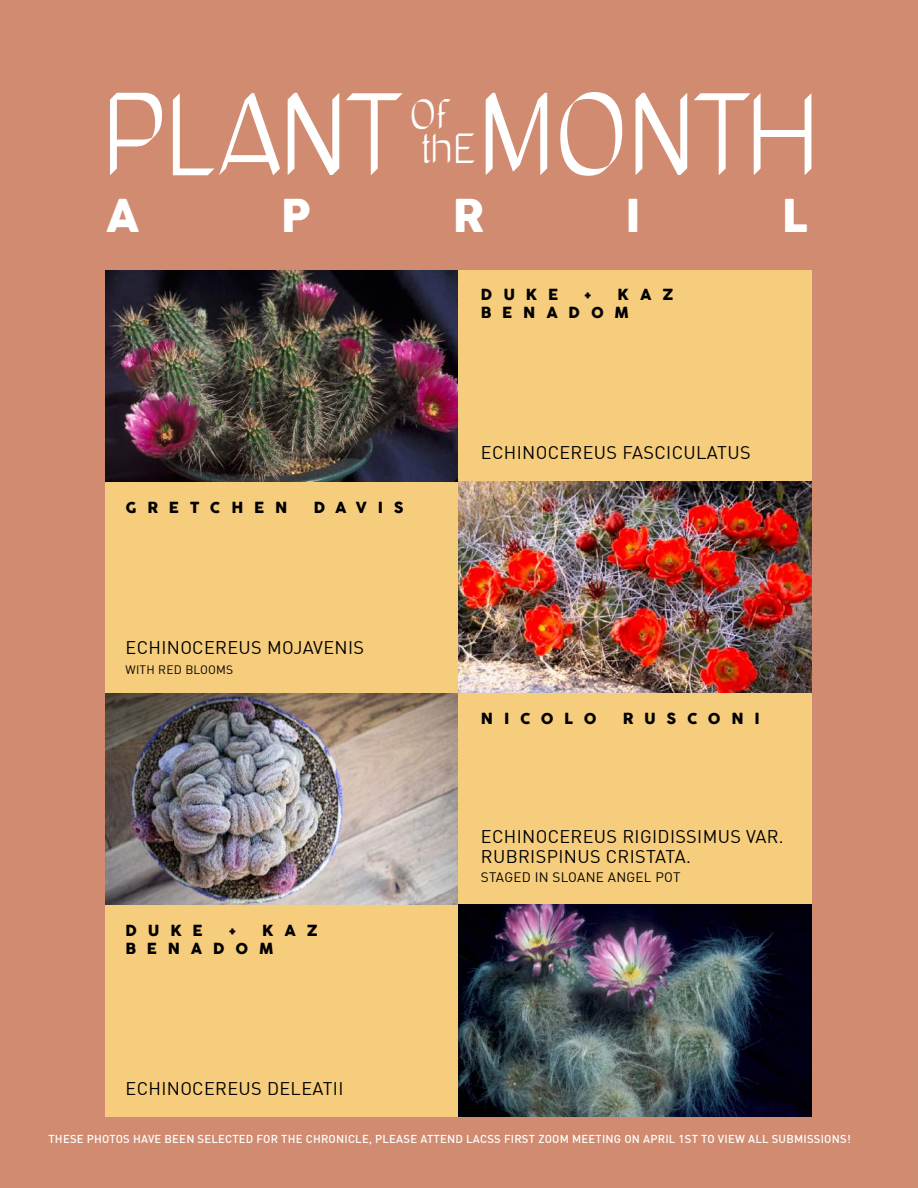
<style>
.page{position:relative;width:918px;height:1188px;background:#d08b70}
.page>*{position:absolute;margin:0;border:0;box-sizing:border-box;transform-origin:0 0}
.t1{font:92.4px "Se NSKYDEMO";color:#fff}
.t2{font:44.25px "Cocogoose";color:#fff}
.t3{font:33.15px/34.8px "Se NSKYDEMO";color:#fff}
.t4{font:18px/19.8px "Adihaus DIN";letter-spacing:.02em;color:#000}
.t5{font:15px/18px "Cocogoose";letter-spacing:.72em;color:#000}
.t6{font:13.5px "Adihaus DIN";letter-spacing:.02em;color:#000}
.t7{font:12px "Adihaus DIN";letter-spacing:.02em;color:#000}
.t8{font:500 11.25px "Adihaus DIN";letter-spacing:.02em;color:#fff}
</style>
<div class="page">
<img style="left:105px;top:270px;width:353px;height:212px">
<div style="left:459px;top:270px;width:353px;height:212px;background:#f6cd7c"></div>
<div style="left:105px;top:482px;width:354px;height:211px;background:#f6cd7c"></div>
<img style="left:459px;top:482px;width:353px;height:211px">
<img style="left:105px;top:693px;width:354px;height:212px">
<div style="left:459px;top:693px;width:353px;height:212px;background:#f6cd7c"></div>
<div style="left:105px;top:905px;width:354px;height:212px;background:#f6cd7c"></div>
<img style="left:459px;top:905px;width:353px;height:212px">
<h1 class="t1" style="left:105px;top:86px;width:710px">PLANT MONTH</h1>
<h2 class="t2" style="left:106px;top:185px;width:35px">A</h2>
<h2 class="t2" style="left:281px;top:185px;width:31px">P</h2>
<h2 class="t2" style="left:453px;top:185px;width:33px">R</h2>
<h2 class="t2" style="left:625px;top:185px;width:17px">I</h2>
<h2 class="t2" style="left:783px;top:185px;width:28px">L</h2>
<h3 class="t3" style="left:420px;top:100px;width:57px;text-indent:-10px">of the</h3>
<p class="t5" style="left:481px;top:286px;width:79px">DUKE</p>
<p class="t5" style="left:584px;top:286px;width:8px">+</p>
<p class="t5" style="left:481px;top:286px;width:194px;text-indent:137px">KAZ<br>BENADOM</p>
<p class="t5" style="left:126px;top:499px;width:163px">GRETCHEN</p>
<p class="t5" style="left:314px;top:499px;width:91px">DAVIS</p>
<p class="t4" style="left:126px;top:636px;width:240px">ECHINOCEREUS MOJAVENIS</p>
<p class="t7" style="left:126px;top:660px;width:109px">WITH RED BLOOMS</p>
<p class="t5" style="left:126px;top:922px;width:79px">DUKE</p>
<p class="t5" style="left:229px;top:922px;width:8px">+</p>
<p class="t5" style="left:126px;top:922px;width:194px;text-indent:137px">KAZ<br>BENADOM</p>
<p class="t4" style="left:481px;top:441px;width:271px">ECHINOCEREUS FASCICULATUS</p>
<p class="t5" style="left:481px;top:710px;width:117px">NICOLO</p>
<p class="t5" style="left:623px;top:710px;width:139px">RUSCONI</p>
<p class="t4" style="left:481px;top:825px;width:304px">ECHINOCEREUS RIGIDISSIMUS VAR.<br>RUBRISPINUS CRISTATA.</p>
<p class="t6" style="left:481px;top:867px;width:201px">STAGED IN SLOANE ANGEL POT</p>
<p class="t4" style="left:126px;top:1077px;width:219px">ECHINOCEREUS DELEATII</p>
<p class="t8" style="left:48px;top:1130px;width:804px">THESE PHOTOS HAVE BEEN SELECTED FOR THE CHRONICLE, PLEASE ATTEND LACSS FIRST ZOOM MEETING ON APRIL 1ST TO VIEW ALL SUBMISSIONS!</p>
</div>
